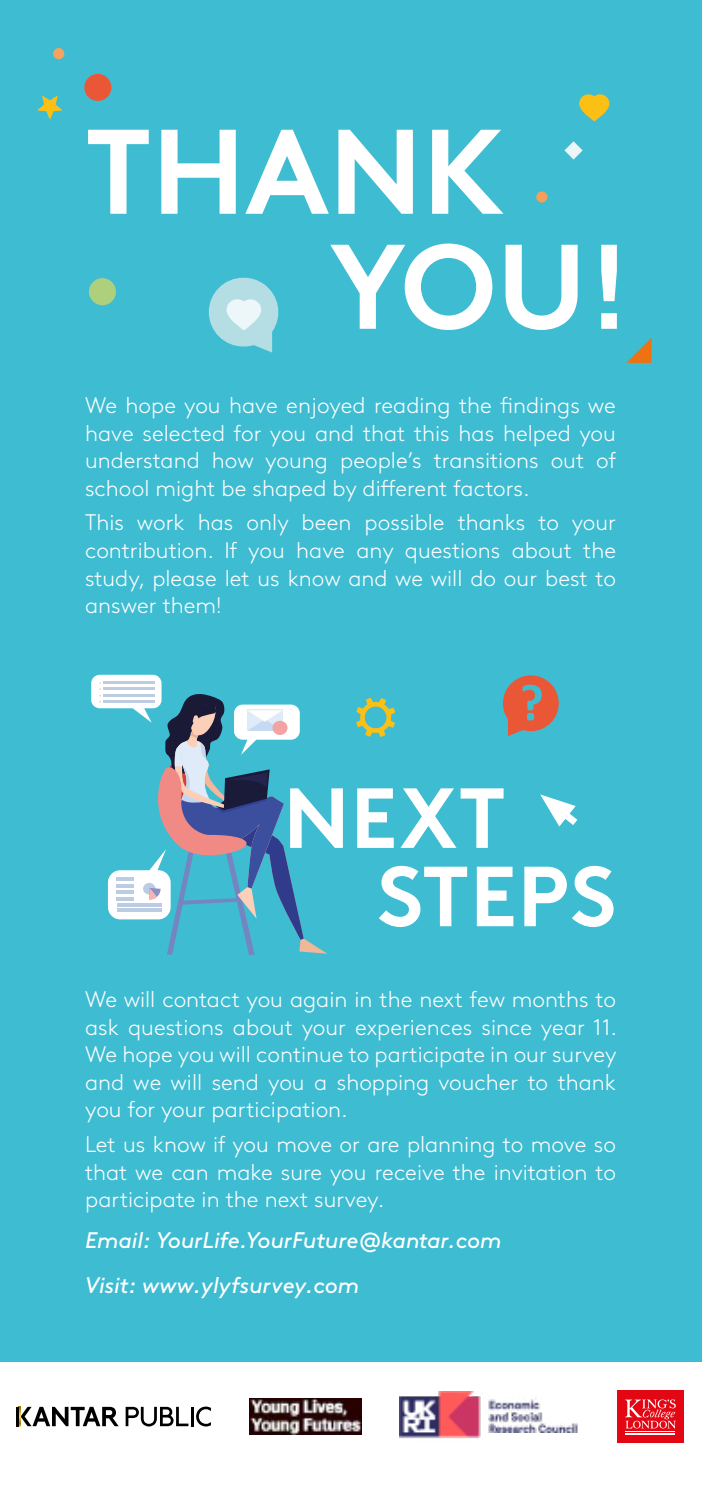
<style>
.page{position:relative;width:702px;height:1489px;background:#fff}
.page>*{position:absolute;margin:0;border:0;box-sizing:border-box;transform-origin:0 0}
.t1{font:700 120px/115px "Kantar Brown";color:#fff}
.t2{font:700 85px/78.2px "Kantar Brown";letter-spacing:.01em;color:#fff}
.t3{font:300 22.5px/27.5px "Kantar Brown";color:#fff;text-align:justify}
.t4{font:italic 22.5px/45px "Kantar Brown";color:#fff}
</style>
<div class="page">
<div style="left:0;top:0;width:702px;height:1361px;background:#3ebcd2"></div>
<div style="left:617px;top:1390px;width:66px;height:52px;background:#e30613"></div>
<hr style="left:625px;top:1430px;width:50px;height:1px;background:#fff">
<hr style="left:625px;top:1433px;width:50px;height:1px;background:#fff">
<svg style="left:625px;top:1399px;width:51px;height:29px"></svg>
<img style="left:400px;top:1391px;width:101px;height:48px">
<img style="left:485px;top:1395px;width:93px;height:36px">
<img style="left:249px;top:1398px;width:112px;height:36px">
<svg style="left:91px;top:674px;width:236px;height:281px"></svg>
<div style="left:89px;top:278px;width:27px;height:27px;background:#aed07d;border-radius:50%"></div>
<svg style="left:564px;top:141px;width:18px;height:18px"></svg>
<svg style="left:579px;top:94px;width:30px;height:27px"></svg>
<div style="left:84px;top:74px;width:27px;height:27px;background:#ea5736;border-radius:50%"></div>
<div style="left:53px;top:48px;width:11px;height:11px;background:#f5a360;border-radius:50%"></div>
<div style="left:536px;top:191px;width:11px;height:12px;background:#f59f59;border-radius:50%"></div>
<svg style="left:38px;top:96px;width:24px;height:23px"></svg>
<svg style="left:626px;top:338px;width:25px;height:25px"></svg>
<svg style="left:540px;top:794px;width:37px;height:32px"></svg>
<svg style="left:356px;top:698px;width:39px;height:39px"></svg>
<svg style="left:503px;top:675px;width:56px;height:61px"></svg>
<svg style="left:209px;top:278px;width:70px;height:74px"></svg>
<svg style="left:16px;top:1406px;width:102px;height:19px"></svg>
<svg style="left:126px;top:1406px;width:85px;height:20px"></svg>
<h1 class="t1" style="left:329px;top:102px;width:303px;text-indent:-244px">THANK<br>YOU!</h1>
<p class="t3" style="left:85px;top:390px;width:532px">We hope you have enjoyed reading the findings we have selected for you and that this has helped you understand how young people’s transitions out of school might be shaped by different factors.</p>
<p class="t3" style="left:85px;top:507px;width:532px">This work has only been possible thanks to your contribution. If you have any questions about the study, please let us know and we will do our best to answer them!</p>
<h2 class="t2" style="left:378px;top:770px;width:240px;text-indent:-95px">NEXT<br>STEPS</h2>
<p class="t3" style="left:85px;top:984px;width:533px">We will contact you again in the next few months to ask questions about your experiences since year 11.<br>We hope you will continue to participate in our survey and we will send you a shopping voucher to thank you for your participation.</p>
<p class="t3" style="left:85px;top:1128px;width:532px">Let us know if you move or are planning to move so that we can make sure you receive the invitation to participate in the next survey.</p>
<p class="t4" style="left:85px;top:1215px;width:418px">Email: YourLife.YourFuture@kantar.com<br>Visit: www.ylyfsurvey.com</p>
</div>
